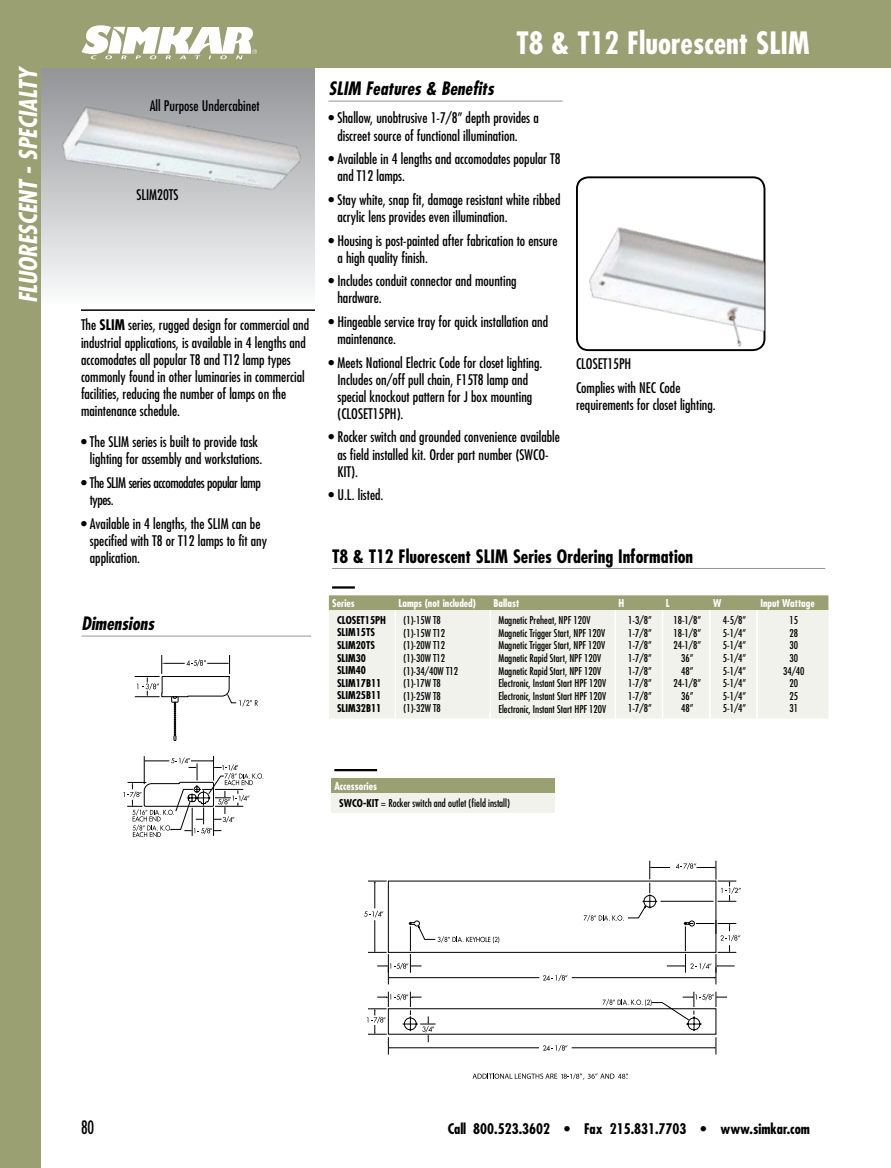
<style>
.page{position:relative;width:891px;height:1168px;background:#fff}
.page>*{position:absolute;margin:0;border:0;box-sizing:border-box;transform-origin:0 0}
.t1{font:700 condensed 30px "Futura";color:#fff}
.t2{font:italic 700 condensed 24px "Futura";color:#fff}
.t3{font:700 condensed 18px "Futura";color:#000}
.t4{font:italic 700 condensed 18px "Futura";color:#000}
.t5{font:condensed 18px "Futura";color:#000;scale:.9 1}
.t6{font:condensed 14.25px/17.1px "Futura";color:#000}
.t7{font:700 condensed 14.25px "Futura";color:#000}
.t8{font:condensed 14.25px/17.1px "Futura";letter-spacing:-.03em;color:#000}
.t9{font:condensed 10.5px/12.6px "Futura";color:#000}
.t10{font:700 condensed 10.5px/12.6px "Futura";color:#000}
.t11{font:700 condensed 10.5px "Futura";color:#fff}
.s1{font-weight:700}
.s2{font-weight:700;color:#fff}
</style>
<div class="page">
<svg style="left:40px;top:254px;width:275px;height:97px"></svg>
<div style="left:0;top:0;width:40px;height:1168px;background:#9ba072"></div>
<div style="left:0;top:0;width:891px;height:67px;background:#9ba072"></div>
<svg style="left:83px;top:25px;width:170px;height:24px"></svg>
<img style="left:40px;top:49px;width:275px;height:205px">
<div style="left:576px;top:176px;width:189px;height:175px;border:2px solid #000;border-radius:12px"></div>
<img style="left:579px;top:214px;width:185px;height:133px">
<hr style="left:328px;top:101px;width:234px;height:1px;background:#939598">
<hr style="left:81px;top:309px;width:234px;height:2px;background:#000">
<hr style="left:82px;top:636px;width:229px;height:1px;background:#939598">
<svg style="left:135px;top:655px;width:123px;height:86px"></svg>
<svg style="left:123px;top:756px;width:141px;height:81px"></svg>
<svg style="left:364px;top:860px;width:377px;height:124px"></svg>
<svg style="left:367px;top:991px;width:360px;height:63px"></svg>
<svg style="left:473px;top:1073px;width:155px;height:6px"></svg>
<div style="left:329px;top:595px;width:499px;height:15px;background:#9ba072"></div>
<div style="left:329px;top:610px;width:499px;height:108px;background:#f2f2ec"></div>
<hr style="left:395px;top:610px;width:1px;height:108px;background:#fff">
<hr style="left:490px;top:610px;width:1px;height:108px;background:#fff">
<hr style="left:614px;top:610px;width:2px;height:108px;background:#fff">
<hr style="left:662px;top:610px;width:1px;height:108px;background:#fff">
<hr style="left:709px;top:610px;width:2px;height:108px;background:#fff">
<hr style="left:756px;top:610px;width:2px;height:108px;background:#fff">
<hr style="left:332px;top:568px;width:493px;height:1px;background:#939598">
<hr style="left:332px;top:586px;width:23px;height:2px;background:#000">
<div style="left:331px;top:778px;width:223px;height:15px;background:#9ba072"></div>
<div style="left:331px;top:793px;width:223px;height:19px;background:#f2f2ec"></div>
<hr style="left:334px;top:769px;width:43px;height:2px;background:#000">
<h2 class="t2" style="left:13px;top:303px;width:235px;rotate:-90deg">FLUORESCENT - Specialty</h2>
<p class="t6" style="left:150px;top:97px;width:111px">All Purpose Undercabinet</p>
<p class="t6" style="left:136px;top:186px;width:44px">SLIM20TS</p>
<p class="t6" style="left:81px;top:316px;width:230px">The <span class="s1">SLIM</span> series, rugged design for commercial and industrial applications, is available in 4 lengths and accomodates all popular T8 and T12 lamp types commonly found in other luminaries in commercial facilities, reducing the number of lamps on the maintenance schedule.</p>
<p class="t6" style="left:81px;top:433px;width:183px;text-align:right">• The SLIM series is built to provide task lighting for assembly and workstations.</p>
<p class="t8" style="left:90px;top:474px;width:173px;text-indent:-9px">• The SLIM series accomodates popular lamp types.</p>
<p class="t6" style="left:90px;top:515px;width:179px;text-indent:-9px">• Available in 4 lengths, the SLIM can be specified with T8 or T12 lamps to fit any application.</p>
<p class="t4" style="left:82px;top:612px;width:75px">Dimensions</p>
<h1 class="t1" style="left:516px;top:24px;width:295px">T8 &amp; T12 Fluorescent SLIM</h1>
<p class="t4" style="left:328px;top:77px;width:168px">SLIM Features &amp; Benefits</p>
<p class="t6" style="left:337px;top:109px;width:203px;text-indent:-9px">• Shallow, unobtrusive 1-7/8” depth provides a discreet source of functional illumination.</p>
<p class="t6" style="left:337px;top:150px;width:225px;text-indent:-9px">• Available in 4 lengths and accomodates popular T8 and T12 lamps.</p>
<p class="t6" style="left:337px;top:191px;width:225px;text-indent:-9px">• Stay white, snap fit, damage resistant white ribbed acrylic lens provides even illumination.</p>
<p class="t6" style="left:337px;top:232px;width:222px;text-indent:-9px">• Housing is post-painted after fabrication to ensure a high quality finish.</p>
<p class="t6" style="left:337px;top:272px;width:181px;text-indent:-9px">• Includes conduit connector and mounting hardware.</p>
<p class="t6" style="left:337px;top:313px;width:212px;text-indent:-9px">• Hingeable service tray for quick installation and maintenance.</p>
<p class="t6" style="left:337px;top:354px;width:207px;text-indent:-9px">• Meets National Electric Code for closet lighting.<br>Includes on/off pull chain, F15T8 lamp and special knockout pattern for J box mounting (CLOSET15PH).</p>
<p class="t6" style="left:337px;top:428px;width:224px;text-indent:-9px">• Rocker switch and grounded convenience available as field installed kit. Order part number (SWCO-<br>KIT).</p>
<p class="t6" style="left:328px;top:486px;width:57px">• U.L. listed.</p>
<p class="t6" style="left:576px;top:352px;width:106px;line-height:23.5px">CLOSET15PH<br>Complies with NEC Code</p>
<p class="t6" style="left:576px;top:396px;width:141px">requirements for closet lighting.</p>
<p class="t3" style="left:332px;top:544px;width:363px">T8 &amp; T12 Fluorescent SLIM Series Ordering Information</p>
<p class="t11" style="left:332px;top:596px;width:24px">Series</p>
<p class="t11" style="left:399px;top:596px;width:79px">Lamps (not included)</p>
<p class="t11" style="left:494px;top:596px;width:27px">Ballast</p>
<p class="t11" style="left:618px;top:596px;width:7px">H</p>
<p class="t11" style="left:666px;top:596px;width:5px">L</p>
<p class="t11" style="left:713px;top:596px;width:10px">W</p>
<p class="t11" style="left:760px;top:596px;width:56px">Input Wattage</p>
<p class="t10" style="left:337px;top:613px;width:51px">CLOSET15PH<br>SLIM15TS<br>SLIM20TS<br>SLIM30<br>SLIM40<br>SLIM17B11<br>SLIM25B11<br>SLIM32B11</p>
<p class="t9" style="left:403px;top:614px;width:56px">(1)-15W T8 (1)-15W T12 (1)-20W T12 (1)-30W T12 (1)-34/40W T12 (1)-17W T8 (1)-25W T8 (1)-32W T8</p>
<p class="t9" style="left:498px;top:614px;width:109px">Magnetic Preheat, NPF 120V<br>Magnetic Trigger Start, NPF 120V<br>Magnetic Trigger Start, NPF 120V<br>Magnetic Rapid Start, NPF 120V<br>Magnetic Rapid Start, NPF 120V<br>Electronic, Instant Start HPF 120V<br>Electronic, Instant Start HPF 120V<br>Electronic, Instant Start HPF 120V</p>
<p class="t9" style="left:628px;top:614px;width:25px;text-align:justify">1-3/8” 1-7/8” 1-7/8” 1-7/8” 1-7/8” 1-7/8” 1-7/8” 1-7/8”</p>
<p class="t9" style="left:673px;top:614px;width:29px;text-align:center">18-1/8”<br>18-1/8”<br>24-1/8”<br>36”<br>48”<br>24-1/8”<br>36”<br>48”</p>
<p class="t9" style="left:723px;top:614px;width:25px;text-align:justify">4-5/8” 5-1/4” 5-1/4” 5-1/4” 5-1/4” 5-1/4” 5-1/4” 5-1/4”</p>
<p class="t9" style="left:783px;top:614px;width:23px;text-align:center">15<br>28<br>30<br>30<br>34/40<br>20<br>25<br>31</p>
<p class="t9" style="left:339px;top:777px;width:172px;line-height:17.1px;text-indent:-5px"><span class="s2">Accessories<br></span><span class="s1">SWCO-KIT</span> = Rocker switch and outlet (field install)</p>
<p class="t5" style="left:81px;top:1117px;width:16px">80</p>
<p class="t7" style="left:448px;top:1120px;width:364px">Call 800.523.3602 • Fax 215.831.7703 • www.simkar.com</p>
</div>
